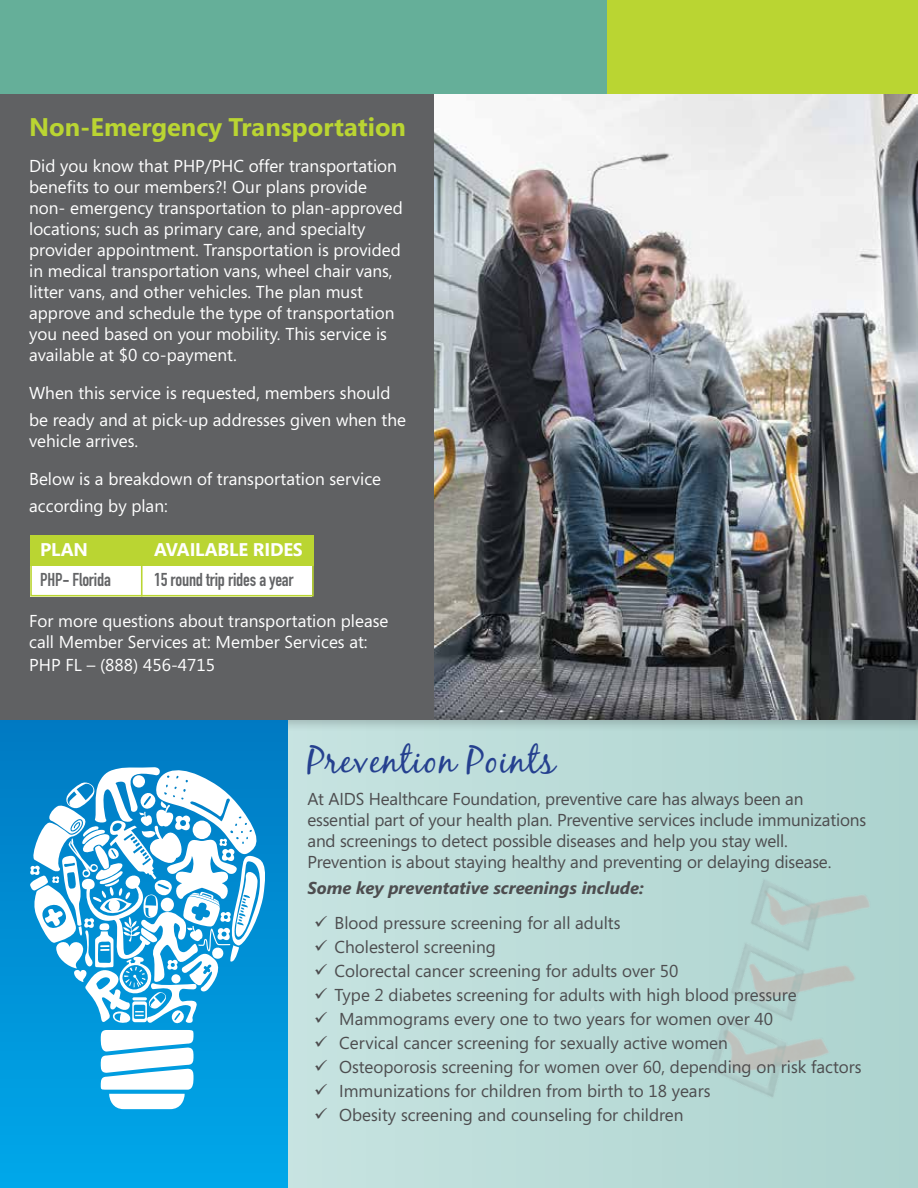
<style>
.page{position:relative;width:918px;height:1188px;background:#fff}
.page>*{position:absolute;margin:0;border:0;box-sizing:border-box;transform-origin:0 0}
.t1{font:37.5px "Black Jack";letter-spacing:.025em;color:#25408f}
.t2{font:700 25.5px "Segoe";color:#bad532}
.t3{font:700 18.3px "DIN Condensed";letter-spacing:-.01em;color:#636466}
.t4{font:700 18.3px "Segoe";letter-spacing:-.01em;color:#fff}
.t5{font:17.25px/21px "Segoe";color:#fff}
.t6{font:17.25px/24px "Segoe";color:#4d4d4f}
.t7{font:italic 700 17.25px "Segoe";color:#4d4d4f}
</style>
<div class="page">
<div style="left:0;top:0;width:878px;height:94px;background:#65af99"></div>
<div style="left:608px;top:0;width:310px;height:94px;background:#bad532"></div>
<div style="left:0;top:94px;width:918px;height:638px;background:#606163"></div>
<img style="left:434px;top:94px;width:484px;height:615px">
<div style="left:0;top:709px;width:918px;height:479px;background:#000;opacity:.2"></div>
<div style="left:0;top:720px;width:287px;height:468px;background:linear-gradient(to bottom,#0079c2,#00a8ea)"></div>
<svg style="left:29px;top:765px;width:240px;height:344px"></svg>
<div style="left:590px;top:794px;width:328px;height:394px;background:#b4d7d3"></div>
<div style="left:30px;top:536px;width:282px;height:61px;background:#fff"></div>
<div style="left:30px;top:536px;width:284px;height:61px;border:2px solid #bad532"></div>
<div style="left:30px;top:536px;width:284px;height:30px;background:#bad532"></div>
<hr style="left:141px;top:561px;width:2px;height:36px;background:#bad532">
<svg style="left:315px;top:916px;width:12px;height:11px"></svg>
<svg style="left:315px;top:940px;width:12px;height:11px"></svg>
<svg style="left:315px;top:964px;width:12px;height:11px"></svg>
<svg style="left:315px;top:988px;width:12px;height:11px"></svg>
<svg style="left:315px;top:1012px;width:12px;height:11px"></svg>
<svg style="left:315px;top:1036px;width:12px;height:11px"></svg>
<svg style="left:315px;top:1060px;width:12px;height:11px"></svg>
<svg style="left:315px;top:1084px;width:12px;height:11px"></svg>
<svg style="left:315px;top:1108px;width:12px;height:11px"></svg>
<h2 class="t2" style="left:29px;top:109px;width:378px">Non-Emergency Transportation</h2>
<p class="t5" style="left:29px;top:155px;width:375px">Did you know that PHP/PHC offer transportation benefits to our members?! Our plans provide non- emergency transportation to plan-approved locations; such as primary care, and specialty provider appointment. Transportation is provided in medical transportation vans, wheel chair vans, litter vans, and other vehicles. The plan must approve and schedule the type of transportation you need based on your mobility. This service is available at $0 co-payment.</p>
<p class="t5" style="left:29px;top:379px;width:378px;line-height:27px">When this service is requested, members should be ready and at pick-up addresses given when the</p>
<p class="t5" style="left:29px;top:422px;width:353px;line-height:37.8px">vehicle arrives.<br>Below is a breakdown of transportation service</p>
<p class="t5" style="left:29px;top:495px;width:140px">according by plan:</p>
<p class="t4" style="left:40px;top:537px;width:49px">PLAN</p>
<p class="t4" style="left:154px;top:537px;width:150px">AVAILABLE RIDES</p>
<p class="t3" style="left:40px;top:568px;width:72px">PHP- Florida</p>
<p class="t3" style="left:154px;top:568px;width:141px">15 round trip rides a year</p>
<p class="t5" style="left:29px;top:610px;width:361px">For more questions about transportation please call Member Services at: Member Services at:</p>
<p class="t5" style="left:29px;top:654px;width:187px">PHP FL – (888) 456-4715</p>
<h1 class="t1" style="left:308px;top:737px;width:249px">Prevention Points</h1>
<p class="t6" style="left:308px;top:788px;width:560px;line-height:21px">At AIDS Healthcare Foundation, preventive care has always been an essential part of your health plan. Preventive services include immunizations and screenings to detect possible diseases and help you stay well.<br>Prevention is about staying healthy and preventing or delaying disease.</p>
<p class="t7" style="left:308px;top:878px;width:338px">Some key preventative screenings include:</p>
<p class="t6" style="left:334px;top:911px;width:529px">Blood pressure screening for all adults<br>Cholesterol screening<br>Colorectal cancer screening for adults over 50<br>Type 2 diabetes screening for adults with high blood pressure Mammograms every one to two years for women over 40<br>Cervical cancer screening for sexually active women<br>Osteoporosis screening for women over 60, depending on risk factors Immunizations for children from birth to 18 years<br>Obesity screening and counseling for children</p>
</div>
